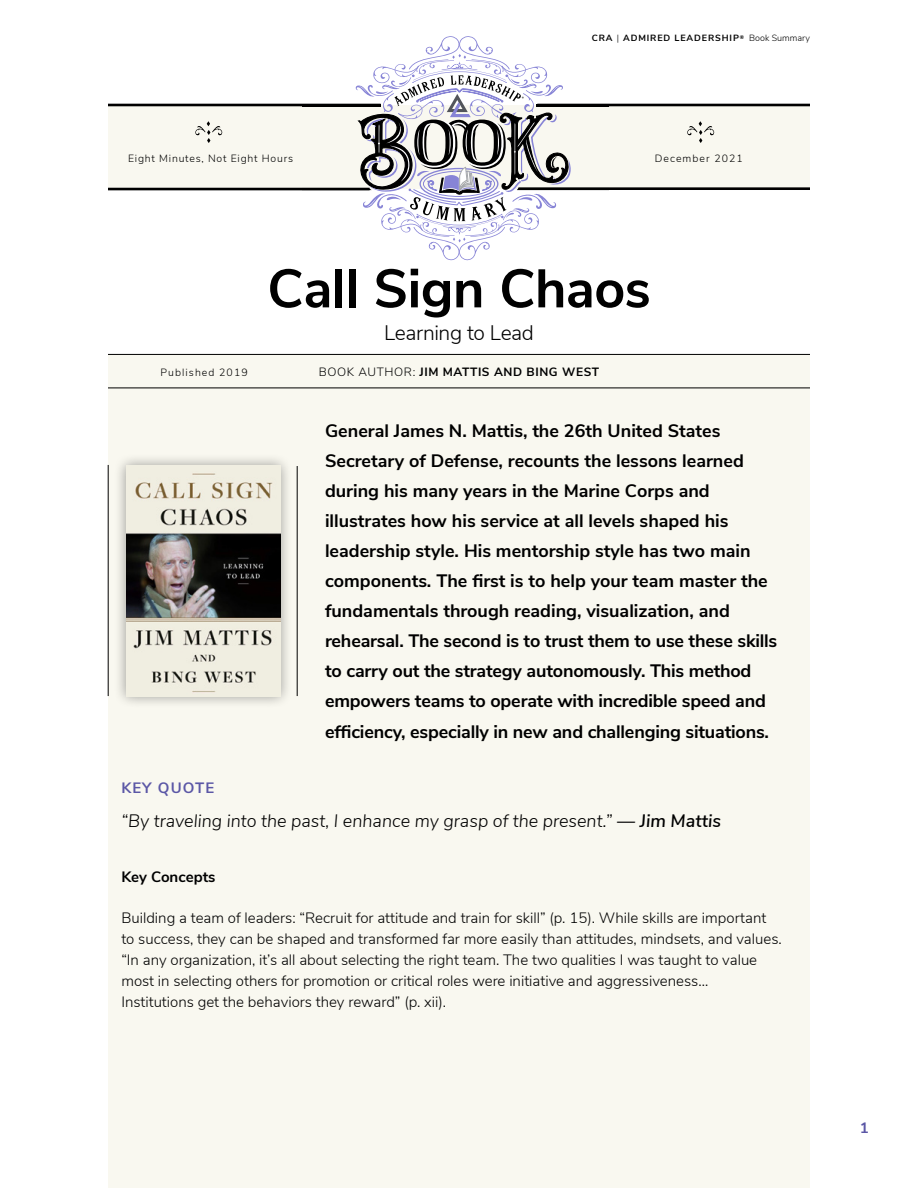
<style>
.page{position:relative;width:918px;height:1188px;background:#fff}
.page>*{position:absolute;margin:0;border:0;box-sizing:border-box;transform-origin:0 0}
.t1{font:700 54px "Nunito Sans";letter-spacing:-.01em;color:#000}
.t2{font:300 21px "Nunito Sans";letter-spacing:-.02em;color:#000}
.t3{font:700 18px/30.2px "Nunito Sans";color:#000}
.t4{font:italic 300 18px "Nunito Sans";color:#000}
.t5{font:300 15px/21px "Nunito Sans";color:#000}
.t6{font:700 15px "Nunito Sans";color:#000}
.t7{font:700 15px "Nunito Sans";letter-spacing:.075em;color:#5b57a6}
.t8{font:700 12px "Nunito Sans";letter-spacing:.05em;color:#000}
.t9{font:300 10.5px "Nunito Sans";letter-spacing:.075em;color:#000}
.t10{font:300 10.5px "Nunito Sans";letter-spacing:.095em;color:#000}
.t11{font:700 9px "Nunito Sans";letter-spacing:.1em;color:#000}
.s1{font-weight:300}
.s2{font-weight:600}
</style>
<div class="page">
<div style="left:108px;top:354px;width:702px;height:834px;background:#f9f8f0"></div>
<div style="left:108px;top:105px;width:702px;height:84px;background:#f9f8f0"></div>
<hr style="left:108px;top:188px;width:262px;height:2px;background:#000">
<hr style="left:108px;top:104px;width:273px;height:2px;background:#000">
<hr style="left:537px;top:104px;width:273px;height:2px;background:#000">
<hr style="left:518px;top:187px;width:292px;height:3px;background:#000">
<hr style="left:108px;top:388px;width:702px;height:1px;background:#000">
<hr style="left:108px;top:354px;width:702px;height:1px;background:#000">
<svg style="left:303px;top:36px;width:305px;height:224px"></svg>
<svg style="left:687px;top:121px;width:27px;height:22px"></svg>
<svg style="left:195px;top:121px;width:27px;height:22px"></svg>
<hr style="left:108px;top:465px;width:1px;height:231px;background:#000">
<hr style="left:297px;top:466px;width:1px;height:230px;background:#000">
<div style="left:114px;top:453px;width:179px;height:256px;background:#000;opacity:.4"></div>
<img style="left:127px;top:466px;width:154px;height:230px">
<p class="t9" style="left:128px;top:151px;width:166px">Eight Minutes, Not Eight Hours</p>
<p class="t11" style="left:592px;top:32px;width:220px">CRA <span class="s1">|</span> ADMIRED LEADERSHIP<sup>®</sup> <span class="s1">Book Summary</span></p>
<p class="t10" style="left:655px;top:151px;width:90px">December 2021</p>
<p class="t10" style="left:161px;top:365px;width:89px">Published 2019</p>
<h1 class="t1" style="left:267px;top:249px;width:385px">Call Sign Chaos</h1>
<p class="t2" style="left:384px;top:318px;width:151px">Learning to Lead</p>
<p class="t8" style="left:319px;top:363px;width:282px"><span class="s1">BOOK AUTHOR:</span> JIM MATTIS AND BING WEST</p>
<p class="t3" style="left:325px;top:414px;width:454px">General James N. Mattis, the 26th United States Secretary of Defense, recounts the lessons learned during his many years in the Marine Corps and illustrates how his service at all levels shaped his leadership style. His mentorship style has two main components. The first is to help your team master the fundamentals through reading, visualization, and rehearsal. The second is to trust them to use these skills to carry out the strategy autonomously. This method empowers teams to operate with incredible speed and efficiency, especially in new and challenging situations.</p>
<p class="t7" style="left:121px;top:776px;width:94px">KEY QUOTE</p>
<p class="t4" style="left:121px;top:808px;width:601px">“By traveling into the past, I enhance my grasp of the present.” <span class="s2">— Jim Mattis</span></p>
<p class="t6" style="left:121px;top:866px;width:96px">Key Concepts</p>
<p class="t5" style="left:121px;top:907px;width:662px">Building a team of leaders: “Recruit for attitude and train for skill” (p. 15). While skills are important to success, they can be shaped and transformed far more easily than attitudes, mindsets, and values. “In any organization, it’s all about selecting the right team. The two qualities I was taught to value most in selecting others for promotion or critical roles were initiative and aggressiveness… Institutions get the behaviors they reward” (p. xii).</p>
<p class="t7" style="left:860px;top:1117px;width:10px">1</p>
</div>
